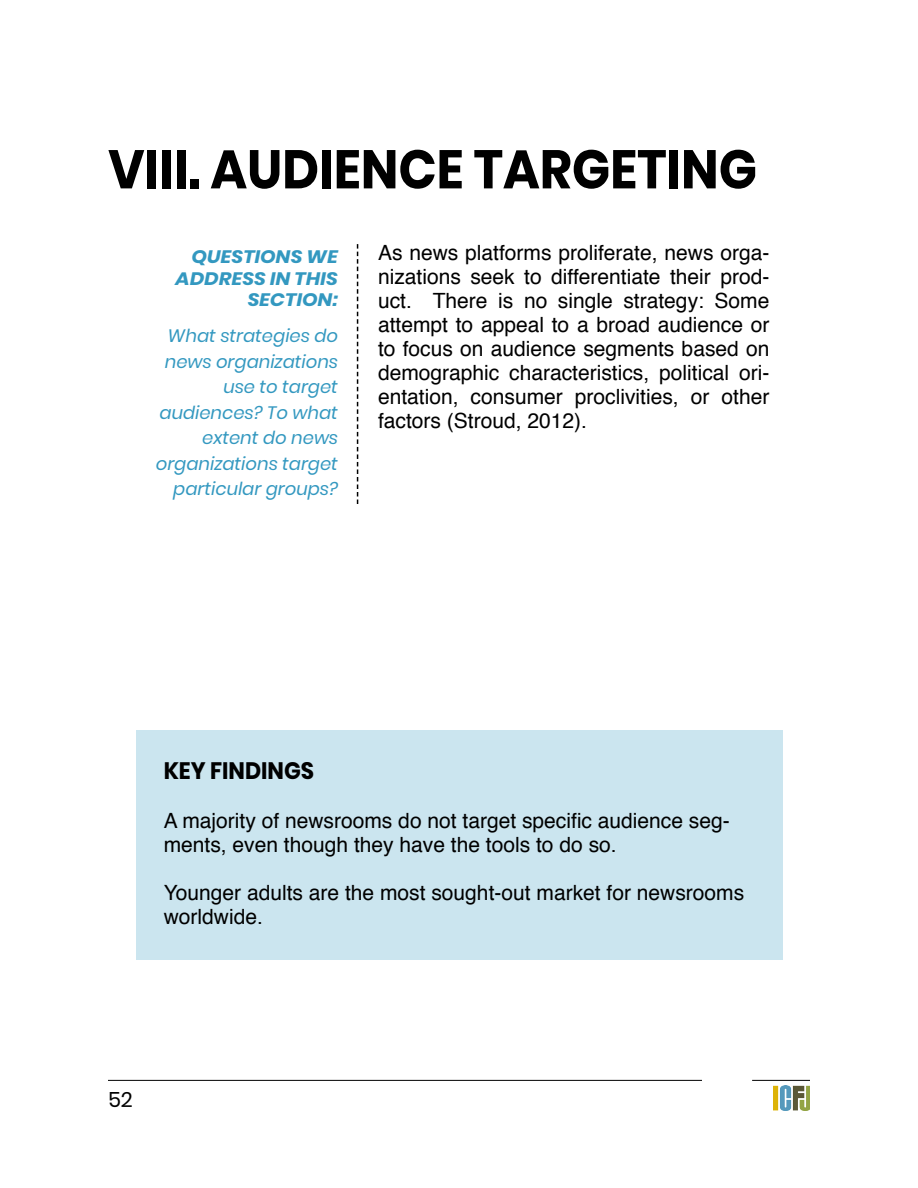
<style>
.page{position:relative;width:918px;height:1188px;background:#fff}
.page>*{position:absolute;margin:0;border:0;box-sizing:border-box;transform-origin:0 0}
.t1{font:700 54.3px "Poppins";color:#000;scale:.93 1}
.t2{font:700 23.7px "Poppins";color:#000;scale:.93 1}
.t3{font:21px/24px "Helvetica";color:#000}
.t4{font:21px "Poppins";color:#000}
.t5{font:italic 18px/25.5px "Poppins";color:#3398c0;text-align:right}
.t6{font:italic 700 18px/21.6px "Poppins";color:#3398c0;text-align:right;scale:1.1 1}
</style>
<div class="page">
<div style="left:136px;top:730px;width:646px;height:229px;background:#cbe5ef"></div>
<svg style="left:357px;top:244px;width:1px;height:260px"></svg>
<img style="left:773px;top:1085px;width:37px;height:25px">
<hr style="left:752px;top:1080px;width:58px;height:1px;background:#000">
<hr style="left:108px;top:1080px;width:594px;height:1px;background:#000">
<h1 class="t1" style="left:108px;top:138px;width:699px">VIII. AUDIENCE TARGETING</h1>
<p class="t6" style="left:176px;top:246px;width:149px">QUESTIONS WE<br>ADDRESS IN THIS<br>SECTION:</p>
<p class="t5" style="left:156px;top:323px;width:184px">What strategies do news organizations use to target audiences? To what extent do news organizations target particular groups?</p>
<p class="t3" style="left:378px;top:241px;width:393px;text-align:justify">As news platforms proliferate, news orga&shy;nizations seek to differentiate their prod&shy;uct. There is no single strategy: Some attempt to appeal to a broad audience or to focus on audience segments based on demographic characteristics, political ori&shy;entation, consumer proclivities, or other factors (Stroud, 2012).</p>
<p class="t2" style="left:164px;top:757px;width:163px">KEY FINDINGS</p>
<p class="t3" style="left:164px;top:809px;width:568px">A majority of newsrooms do not target specific audience seg&shy;ments, even though they have the tools to do so.</p>
<p class="t3" style="left:164px;top:881px;width:582px">Younger adults are the most sought-out market for newsrooms worldwide.</p>
<p class="t4" style="left:108px;top:1088px;width:26px">52</p>
</div>
